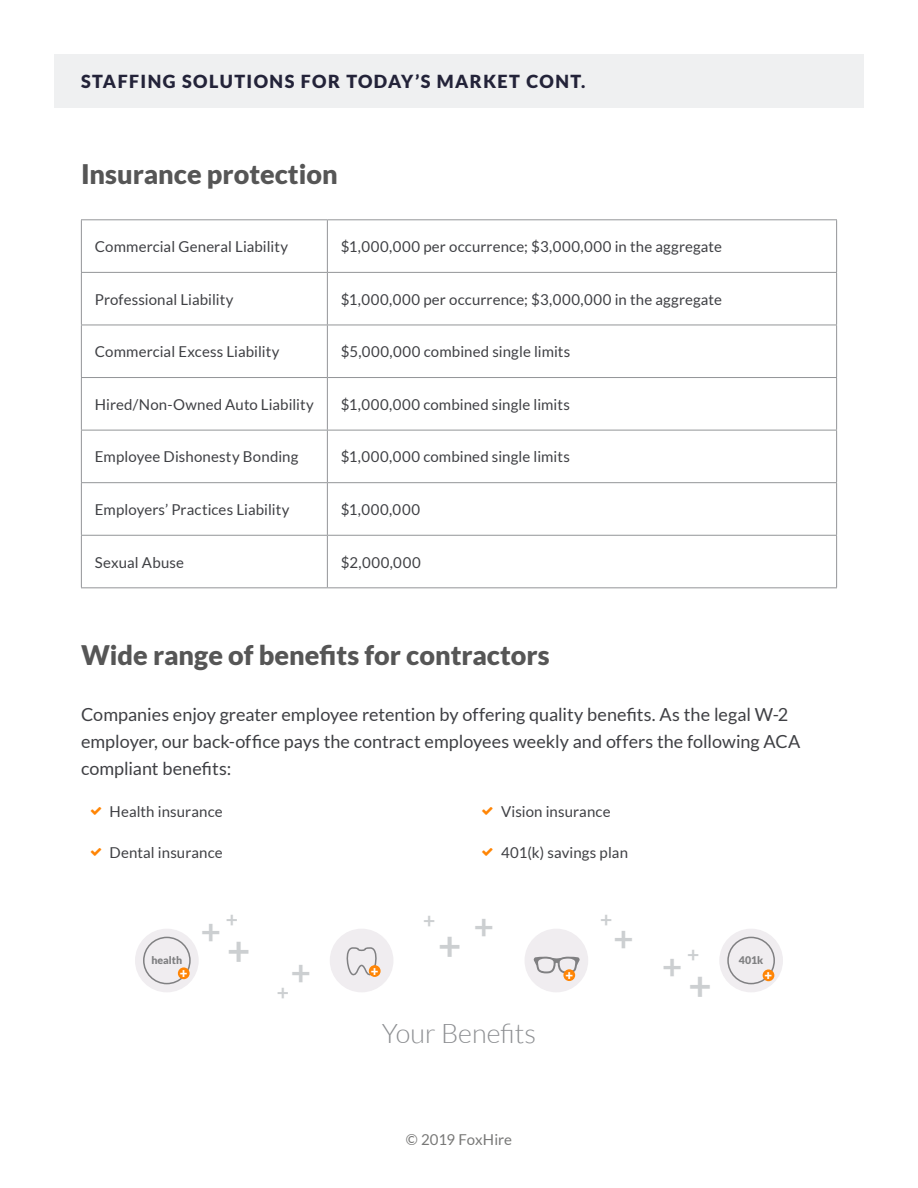
<style>
.page{position:relative;width:918px;height:1188px;background:#fff}
.page>*{position:absolute;margin:0;border:0;box-sizing:border-box;transform-origin:0 0}
.t1{font:700 40.2px "Lato";color:#cccfd1}
.t2{font:700 34.8px "Lato";color:#cccfd1}
.t3{font:900 27px "Lato";color:#565656}
.sub-list{font:300 27px "Lato";color:#8d8f92}
.t4{font:700 21.15px "Lato";color:#cccfd1}
.body{font:18px/27px "Lato";color:#3f4044}
.t5{font:900 18px "Lato";letter-spacing:.08em;color:#232339}
.Paragraph_Style_2{font:15px "Lato";letter-spacing:.01em;color:#3f4044}
.t6{font:15px "Lato";color:#787877}
.t7{font:900 13.2px "Lato";color:#fff}
.t8{font:900 10.5px "Lato";color:#808082}
.s1{font-size:34.8px}
</style>
<div class="page">
<div style="left:54px;top:54px;width:810px;height:54px;background:#eff0f1"></div>
<hr style="left:81px;top:219px;width:246px;height:1px;background:#939598">
<hr style="left:81px;top:220px;width:1px;height:52px;background:#939598">
<hr style="left:327px;top:219px;width:510px;height:1px;background:#939598">
<hr style="left:327px;top:220px;width:1px;height:52px;background:#939598">
<hr style="left:836px;top:220px;width:1px;height:52px;background:#939598">
<hr style="left:81px;top:272px;width:246px;height:1px;background:#939598">
<hr style="left:81px;top:273px;width:1px;height:52px;background:#939598">
<hr style="left:327px;top:272px;width:510px;height:1px;background:#939598">
<hr style="left:327px;top:273px;width:1px;height:52px;background:#939598">
<hr style="left:836px;top:273px;width:1px;height:52px;background:#939598">
<hr style="left:81px;top:325px;width:246px;height:1px;background:#939598">
<hr style="left:81px;top:325px;width:1px;height:52px;background:#939598">
<hr style="left:327px;top:325px;width:510px;height:1px;background:#939598">
<hr style="left:327px;top:325px;width:1px;height:52px;background:#939598">
<hr style="left:836px;top:325px;width:1px;height:52px;background:#939598">
<hr style="left:81px;top:377px;width:246px;height:1px;background:#939598">
<hr style="left:81px;top:378px;width:1px;height:52px;background:#939598">
<hr style="left:327px;top:377px;width:510px;height:1px;background:#939598">
<hr style="left:327px;top:378px;width:1px;height:52px;background:#939598">
<hr style="left:836px;top:378px;width:1px;height:52px;background:#939598">
<hr style="left:81px;top:430px;width:246px;height:1px;background:#939598">
<hr style="left:81px;top:430px;width:1px;height:52px;background:#939598">
<hr style="left:327px;top:430px;width:510px;height:1px;background:#939598">
<hr style="left:327px;top:430px;width:1px;height:52px;background:#939598">
<hr style="left:836px;top:430px;width:1px;height:52px;background:#939598">
<hr style="left:81px;top:482px;width:246px;height:1px;background:#939598">
<hr style="left:81px;top:483px;width:1px;height:52px;background:#939598">
<hr style="left:327px;top:482px;width:510px;height:1px;background:#939598">
<hr style="left:327px;top:483px;width:1px;height:52px;background:#939598">
<hr style="left:836px;top:483px;width:1px;height:52px;background:#939598">
<hr style="left:81px;top:535px;width:246px;height:1px;background:#939598">
<hr style="left:81px;top:536px;width:1px;height:51px;background:#939598">
<hr style="left:327px;top:535px;width:510px;height:1px;background:#939598">
<hr style="left:327px;top:536px;width:1px;height:51px;background:#939598">
<hr style="left:836px;top:536px;width:1px;height:51px;background:#939598">
<hr style="left:81px;top:587px;width:246px;height:1px;background:#939598">
<hr style="left:327px;top:587px;width:510px;height:1px;background:#939598">
<div style="left:330px;top:929px;width:63px;height:63px;background:#f0edf0;border-radius:50%"></div>
<svg style="left:346px;top:947px;width:35px;height:29px"></svg>
<div style="left:369px;top:965px;width:12px;height:12px;background:#ff8505;border-radius:50%"></div>
<div style="left:525px;top:929px;width:63px;height:63px;background:#f0edf0;border-radius:50%"></div>
<svg style="left:534px;top:957px;width:46px;height:16px"></svg>
<div style="left:563px;top:969px;width:12px;height:12px;background:#ff8505;border-radius:50%"></div>
<div style="left:135px;top:929px;width:64px;height:63px;background:#f0edf0;border-radius:50%"></div>
<div style="left:143px;top:937px;width:48px;height:47px;border:2px solid #808082;border-radius:50%"></div>
<div style="left:178px;top:967px;width:12px;height:12px;background:#ff8505;border-radius:50%"></div>
<div style="left:719px;top:929px;width:64px;height:63px;background:#f0edf0;border-radius:50%"></div>
<div style="left:727px;top:937px;width:48px;height:47px;border:2px solid #808082;border-radius:50%"></div>
<div style="left:763px;top:969px;width:11px;height:12px;background:#ff8505;border-radius:50%"></div>
<p class="t5" style="left:81px;top:71px;width:506px">STAFFING SOLUTIONS FOR TODAY’S MARKET CONT.</p>
<p class="t3" style="left:81px;top:158px;width:258px">Insurance protection</p>
<p class="Paragraph_Style_2" style="left:95px;top:238px;width:195px">Commercial General Liability</p>
<p class="Paragraph_Style_2" style="left:341px;top:238px;width:383px">$1,000,000 per occurrence; $3,000,000 in the aggregate</p>
<p class="Paragraph_Style_2" style="left:95px;top:291px;width:140px">Professional Liability</p>
<p class="Paragraph_Style_2" style="left:341px;top:291px;width:383px">$1,000,000 per occurrence; $3,000,000 in the aggregate</p>
<p class="Paragraph_Style_2" style="left:95px;top:343px;width:186px">Commercial Excess Liability</p>
<p class="Paragraph_Style_2" style="left:341px;top:343px;width:231px">$5,000,000 combined single limits</p>
<p class="Paragraph_Style_2" style="left:95px;top:396px;width:220px">Hired/Non-Owned Auto Liability</p>
<p class="Paragraph_Style_2" style="left:341px;top:396px;width:231px">$1,000,000 combined single limits</p>
<p class="Paragraph_Style_2" style="left:95px;top:449px;width:205px">Employee Dishonesty Bonding</p>
<p class="Paragraph_Style_2" style="left:341px;top:449px;width:231px">$1,000,000 combined single limits</p>
<p class="Paragraph_Style_2" style="left:95px;top:501px;width:196px">Employers’ Practices Liability</p>
<p class="Paragraph_Style_2" style="left:341px;top:501px;width:81px">$1,000,000</p>
<p class="Paragraph_Style_2" style="left:95px;top:554px;width:91px">Sexual Abuse</p>
<p class="Paragraph_Style_2" style="left:341px;top:554px;width:81px">$2,000,000</p>
<p class="t3" style="left:81px;top:639px;width:470px">Wide range of benefits for contractors</p>
<p class="body" style="left:81px;top:701px;width:721px">Companies enjoy greater employee retention by offering quality benefits. As the legal W-2 employer, our back-office pays the contract employees weekly and offers the following ACA compliant benefits:</p>
<p class="Paragraph_Style_2" style="left:110px;top:803px;width:115px">Health insurance</p>
<p class="Paragraph_Style_2" style="left:110px;top:844px;width:115px">Dental insurance</p>
<p class="Paragraph_Style_2" style="left:501px;top:803px;width:111px">Vision insurance</p>
<p class="Paragraph_Style_2" style="left:501px;top:844px;width:129px">401(k) savings plan</p>
<p class="t8" style="left:151px;top:954px;width:32px">health</p>
<p class="t7" style="left:180px;top:965px;width:9px">+</p>
<h3 class="t4" style="left:226px;top:907px;width:14px">+</h3>
<h2 class="t2" style="left:201px;top:912px;width:22px">+</h2>
<h1 class="t1" style="left:227px;top:927px;width:25px">+</h1>
<h2 class="t2" style="left:277px;top:953px;width:36px">+<sub>+</sub></h2>
<p class="t7" style="left:371px;top:963px;width:9px">+</p>
<h3 class="t4" style="left:423px;top:908px;width:72px">+ <span class="s1">+</span></h3>
<h1 class="t1" style="left:438px;top:923px;width:25px">+</h1>
<p class="sub-list" style="left:382px;top:1018px;width:156px">Your Benefits</p>
<p class="t7" style="left:565px;top:967px;width:9px">+</p>
<h3 class="t4" style="left:600px;top:908px;width:14px">+</h3>
<h2 class="t2" style="left:614px;top:918px;width:22px">+</h2>
<h3 class="t4" style="left:687px;top:942px;width:14px">+</h3>
<h2 class="t2" style="left:662px;top:947px;width:22px">+</h2>
<h1 class="t1" style="left:688px;top:962px;width:25px">+</h1>
<p class="t8" style="left:739px;top:954px;width:26px">401k</p>
<p class="t7" style="left:765px;top:967px;width:9px">+</p>
<p class="t6" style="left:406px;top:1131px;width:108px">© 2019 FoxHire</p>
</div>
